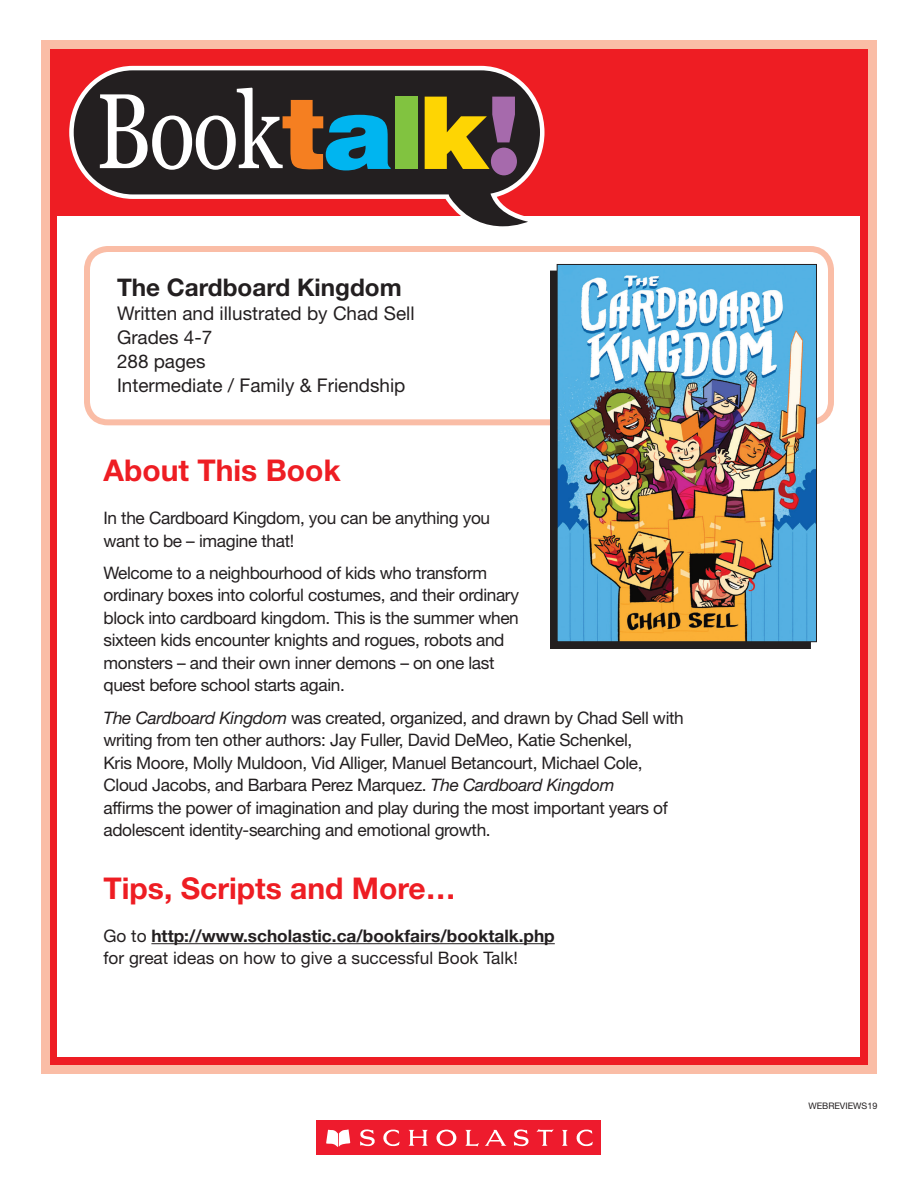
<style>
.page{position:relative;width:918px;height:1188px;background:#fff}
.page>*{position:absolute;margin:0;border:0;box-sizing:border-box;transform-origin:0 0}
.Head_01{font:700 30px "Helvetica Neue LT Std";color:#ee1d23}
.t1{font:700 24.3px "Helvetica Neue LT Std";color:#231f20}
.Blurb{font:18.9px "Helvetica Neue LT Std";color:#231f20}
.TX01_Second{font:17.25px/22.5px "Helvetica Neue LT Std";letter-spacing:-.02em;color:#231f20}
.TX01_Second-2{font:17.25px/22.5px "Helvetica Neue LT Std";color:#231f20}
.t2{font:9px "Helvetica Neue LT Std";color:#231f20}
.s1{font-style:italic}
.s2{font-weight:700}
</style>
<div class="page">
<div style="left:41px;top:40px;width:836px;height:1034px;background:#fabda6"></div>
<div style="left:50px;top:49px;width:818px;height:1016px;background:#ee1d23"></div>
<div style="left:58px;top:217px;width:802px;height:840px;background:#fff"></div>
<svg style="left:69px;top:66px;width:476px;height:161px;fill:#231f20"></svg>
<svg style="left:100px;top:88px;width:291px;height:82px;background:#586060"></svg>
<div style="left:395px;top:97px;width:23px;height:72px;background:#81c340"></div>
<svg style="left:425px;top:97px;width:92px;height:78px;background:#957730"></svg>
<div style="left:317px;top:1120px;width:284px;height:35px;background:#ee1b2d"></div>
<svg style="left:326px;top:1129px;width:267px;height:18px"></svg>
<hr style="left:151px;top:943px;width:404px;height:1px;background:#231f20">
<div style="left:84px;top:246px;width:750px;height:179px;border:6px solid #fabda6;border-radius:21px"></div>
<div style="left:550px;top:271px;width:260px;height:378px;background:#231f20"></div>
<img style="left:559px;top:266px;width:256px;height:374px">
<div style="left:557px;top:264px;width:260px;height:378px;border:1px solid #231f20"></div>
<p class="t1" style="left:117px;top:273px;width:286px">The Cardboard Kingdom</p>
<p class="Blurb" style="left:117px;top:302px;width:299px">Written and illustrated by Chad Sell</p>
<p class="Blurb" style="left:117px;top:326px;width:97px">Grades 4-7</p>
<p class="Blurb" style="left:117px;top:350px;width:90px">288 pages</p>
<p class="Blurb" style="left:117px;top:374px;width:290px">Intermediate / Family &amp; Friendship</p>
<p class="Head_01" style="left:104px;top:452px;width:239px">About This Book</p>
<p class="TX01_Second" style="left:104px;top:507px;width:388px">In the Cardboard Kingdom, you can be anything you want to be – imagine that!</p>
<p class="TX01_Second" style="left:104px;top:561px;width:417px">Welcome to a neighbourhood of kids who transform ordinary boxes into colorful costumes, and their ordinary block into cardboard kingdom. This is the summer when sixteen kids encounter knights and rogues, robots and monsters – and their own inner demons – on one last quest before school starts again.</p>
<p class="TX01_Second" style="left:104px;top:706px;width:582px"><span class="s1">The Cardboard Kingdom</span> was created, organized, and drawn by Chad Sell with writing from ten other authors: Jay Fuller, David DeMeo, Katie Schenkel,<br>Kris Moore, Molly Muldoon, Vid Alliger, Manuel Betancourt, Michael Cole, Cloud Jacobs, and Barbara Perez Marquez. <span class="s1">The Cardboard Kingdom<br></span>affirms the power of imagination and play during the most important years of adolescent identity-searching and emotional growth.</p>
<p class="Head_01" style="left:104px;top:870px;width:354px">Tips, Scripts and More…</p>
<p class="TX01_Second-2" style="left:104px;top:924px;width:453px">Go to <span class="s2">http://www.scholastic.ca/bookfairs/booktalk.php </span>for great ideas on how to give a successful Book Talk!</p>
<p class="t2" style="left:808px;top:1100px;width:71px">WEBREVIEWS19</p>
</div>
